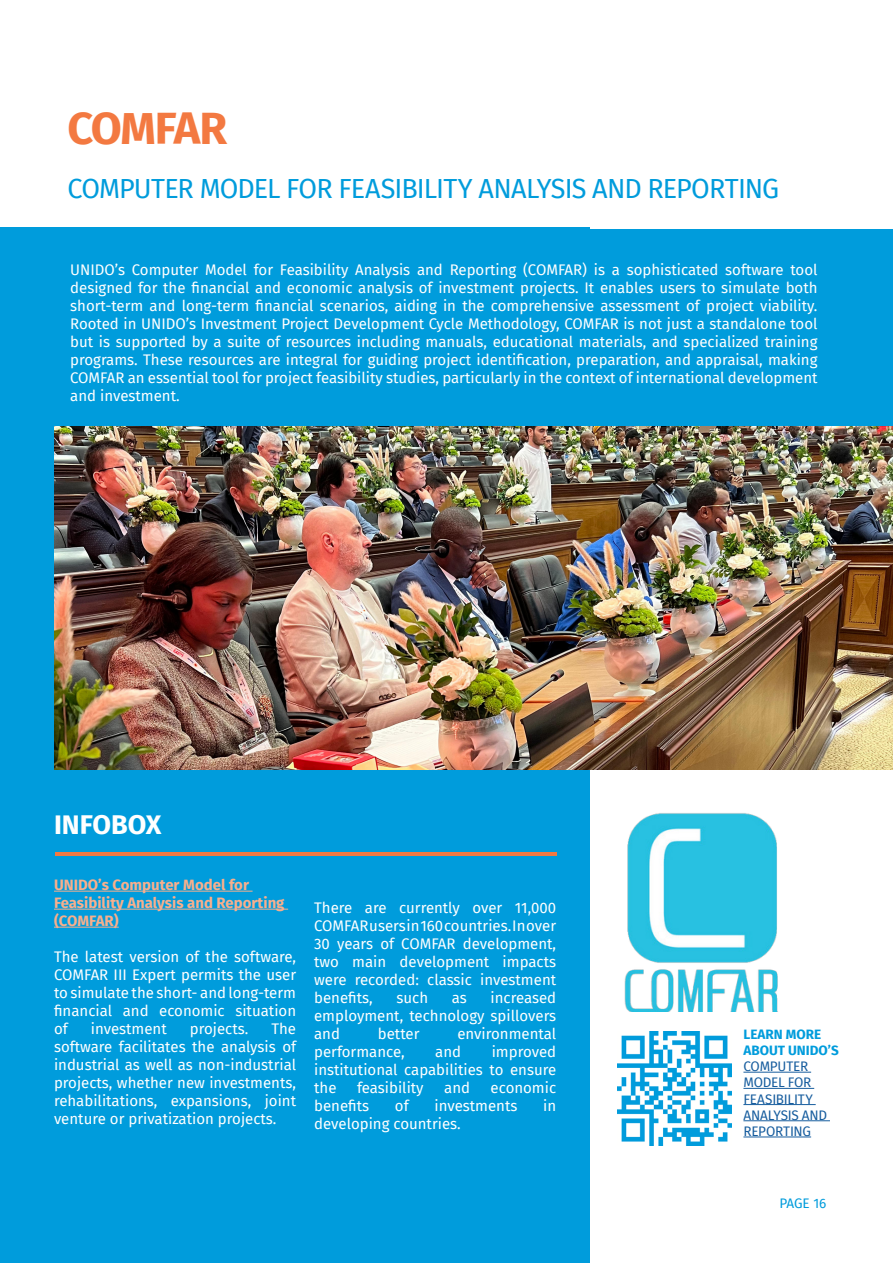
<style>
.page{position:relative;width:893px;height:1263px;background:#fff}
.page>*{position:absolute;margin:0;border:0;box-sizing:border-box;transform-origin:0 0}
.H2__Left{font:700 45px "Fira Sans";letter-spacing:-.035em;color:#f37941}
.H2__Left-2{font:27px "Fira Sans";letter-spacing:-.035em;color:#009cdc}
.body_text{font:700 27px "Fira Sans";color:#fff}
.body_text-2{font:15px/18px "Fira Sans";color:#fff;text-align:justify}
.body_text-3{font:700 15px/18px "Fira Sans";color:#f8af8d}
.t1{font:13.5px/16.2px "Fira Sans";letter-spacing:-.015em;color:#175d9e}
.t2{font:13.5px "Fira Sans";letter-spacing:-.005em;color:#009cdc}
.s1{font-weight:700;color:#009cdc}
</style>
<div class="page">
<div style="left:0;top:229px;width:893px;height:255px;background:#009cdc"></div>
<div style="left:0;top:228px;width:590px;height:1035px;background:#009cdc"></div>
<img style="left:54px;top:427px;width:839px;height:343px">
<hr style="left:54px;top:891px;width:199px;height:1px;background:#f8af8d">
<hr style="left:54px;top:909px;width:234px;height:1px;background:#f8af8d">
<hr style="left:54px;top:927px;width:65px;height:1px;background:#f8af8d">
<img style="left:624px;top:813px;width:154px;height:199px">
<hr style="left:55px;top:852px;width:501px;height:3px;background:#f37941">
<img style="left:617px;top:1031px;width:114px;height:114px">
<hr style="left:743px;top:1072px;width:68px;height:1px;background:#175d9e">
<hr style="left:743px;top:1088px;width:71px;height:1px;background:#175d9e">
<hr style="left:743px;top:1104px;width:73px;height:1px;background:#175d9e">
<hr style="left:743px;top:1120px;width:87px;height:1px;background:#175d9e">
<hr style="left:743px;top:1136px;width:68px;height:1px;background:#175d9e">
<p class="H2__Left" style="left:68px;top:90px;width:161px">COMFAR</p>
<p class="H2__Left-2" style="left:68px;top:168px;width:713px">COMPUTER MODEL FOR FEASIBILITY ANALYSIS AND REPORTING</p>
<p class="body_text-2" style="left:70px;top:260px;width:749px">UNIDO’s Computer Model for Feasibility Analysis and Reporting (COMFAR) is a sophisticated software tool designed for the financial and economic analysis of investment projects. It enables users to simulate both short-term and long-term financial scenarios, aiding in the comprehensive assessment of project viability.<br>Rooted in UNIDO’s Investment Project Development Cycle Methodology, COMFAR is not just a standalone tool but is supported by a suite of resources including manuals, educational materials, and specialized training programs. These resources are integral for guiding project identification, preparation, and appraisal, making COMFAR an essential tool for project feasibility studies, particularly in the context of international development and investment.</p>
<p class="body_text" style="left:54px;top:802px;width:109px">INFOBOX</p>
<p class="body_text-3" style="left:54px;top:875px;width:232px">UNIDO’s Computer Model for<br>Feasibility Analysis and Reporting (COMFAR)</p>
<p class="body_text-2" style="left:54px;top:947px;width:244px">The latest version of the software, COMFAR III Expert permits the user to simulate the short- and long-term financial and economic situation of</p>
<p class="body_text-2" style="left:91px;top:1019px;width:78px">investment</p>
<p class="body_text-2" style="left:190px;top:1019px;width:60px">projects.</p>
<p class="body_text-2" style="left:54px;top:1019px;width:244px;text-indent:217px">The software facilitates the analysis of industrial as well as non-industrial projects, whether new investments, rehabilitations, expansions, joint venture or privatization projects.</p>
<p class="body_text-2" style="left:314px;top:898px;width:244px">There are currently over 11,000<br>COMFAR users in 160 countries. In over 30 years of COMFAR development, two main development impacts were recorded: classic investment benefits,</p>
<p class="body_text-2" style="left:314px;top:988px;width:244px;text-indent:176px">increased employment, technology spillovers and</p>
<p class="body_text-2" style="left:396px;top:988px;width:33px">such</p>
<p class="body_text-2" style="left:452px;top:988px;width:17px">as</p>
<p class="body_text-2" style="left:378px;top:1024px;width:43px">better</p>
<p class="body_text-2" style="left:457px;top:1024px;width:100px">environmental</p>
<p class="body_text-2" style="left:314px;top:1042px;width:92px">performance,</p>
<p class="body_text-2" style="left:435px;top:1042px;width:27px">and</p>
<p class="body_text-2" style="left:314px;top:1042px;width:244px;text-indent:178px">improved institutional capabilities to ensure the</p>
<p class="body_text-2" style="left:357px;top:1078px;width:68px">feasibility</p>
<p class="body_text-2" style="left:444px;top:1078px;width:27px">and</p>
<p class="body_text-2" style="left:491px;top:1078px;width:67px">economic</p>
<p class="body_text-2" style="left:314px;top:1096px;width:57px">benefits</p>
<p class="body_text-2" style="left:395px;top:1096px;width:15px">of</p>
<p class="body_text-2" style="left:434px;top:1096px;width:85px">investments</p>
<p class="body_text-2" style="left:543px;top:1096px;width:15px">in</p>
<p class="body_text-2" style="left:314px;top:1114px;width:148px">developing countries.</p>
<p class="t1" style="left:743px;top:1025px;width:97px"><span class="s1">LEARN MORE<br>ABOUT UNIDO’S<br></span>COMPUTER<br>MODEL FOR<br>FEASIBILITY<br>ANALYSIS AND<br>REPORTING</p>
<p class="t2" style="left:779px;top:1193px;width:48px">PAGE 16</p>
</div>
